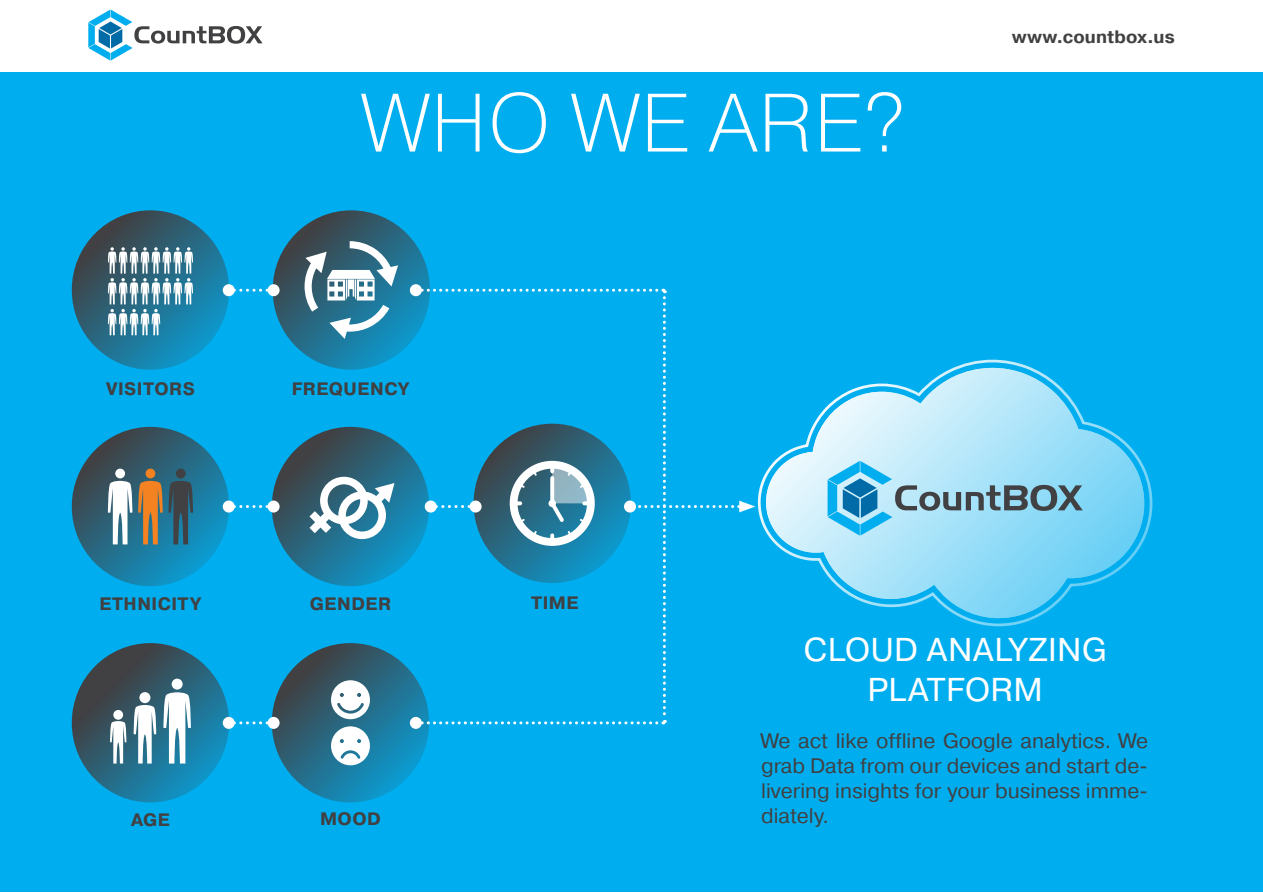
<style>
.page{position:relative;width:1263px;height:893px;background:#fff}
.page>*{position:absolute;margin:0;border:0;box-sizing:border-box;transform-origin:0 0}
.t1{font:82.5px "Pragmatica Light C";color:#fff}
.t2{font:33px/39.6px "Pragmatica C";letter-spacing:.025em;color:#fff;text-align:center}
.t3{font:21px/25.2px "Pragmatica C";color:#414042;text-align:justify}
.t4{font:700 18px "Pragmatica C";letter-spacing:.025em;color:#414042}
.t5{font:700 18px "Pragmatica C";letter-spacing:.005em;color:#414042}
</style>
<div class="page">
<svg style="left:88px;top:10px;width:175px;height:51px"></svg>
<div style="left:0;top:72px;width:1263px;height:820px;background:#00aeef"></div>
<svg style="left:273px;top:210px;width:157px;height:160px;background:#276983"></svg>
<svg style="left:72px;top:427px;width:157px;height:159px;background:#266b86"></svg>
<svg style="left:72px;top:643px;width:157px;height:159px;background:#2c6278"></svg>
<svg style="left:272px;top:427px;width:157px;height:159px;background:#286780"></svg>
<svg style="left:272px;top:643px;width:157px;height:159px;background:#276a85"></svg>
<svg style="left:72px;top:210px;width:157px;height:160px;background:#276a84"></svg>
<svg style="left:304px;top:241px;width:94px;height:98px;background:#6595a8"></svg>
<div style="left:115px;top:469px;width:10px;height:9px;background:#fff;border-radius:50%"></div>
<svg style="left:108px;top:481px;width:24px;height:63px;background:#b6cad3"></svg>
<div style="left:146px;top:469px;width:9px;height:9px;background:#f58220;border-radius:50%"></div>
<svg style="left:138px;top:481px;width:25px;height:63px;background:#a87c49"></svg>
<div style="left:176px;top:469px;width:10px;height:9px;background:#414042;border-radius:50%"></div>
<svg style="left:169px;top:481px;width:24px;height:63px;background:#335564"></svg>
<div style="left:113px;top:710px;width:10px;height:10px;background:#fff;border-radius:50%"></div>
<svg style="left:110px;top:721px;width:16px;height:42px"></svg>
<div style="left:139px;top:692px;width:11px;height:11px;background:#fff;border-radius:50%"></div>
<svg style="left:134px;top:705px;width:22px;height:58px"></svg>
<div style="left:172px;top:679px;width:11px;height:11px;background:#fff;border-radius:50%"></div>
<svg style="left:163px;top:692px;width:28px;height:71px;background:#adccd8"></svg>
<svg style="left:309px;top:477px;width:85px;height:62px;background:#83aab9"></svg>
<svg style="left:331px;top:680px;width:39px;height:39px;background:#c0d0d6"></svg>
<svg style="left:331px;top:726px;width:39px;height:39px;background:#c0d8e1"></svg>
<svg style="left:108px;top:247px;width:85px;height:88px;background:#75a1b3"></svg>
<svg style="left:757px;top:359px;width:396px;height:268px"></svg>
<svg style="left:761px;top:363px;width:388px;height:260px"></svg>
<svg style="left:827px;top:461px;width:256px;height:75px;background:#88c6df"></svg>
<svg style="left:235px;top:505px;width:32px;height:3px"></svg>
<div style="left:268px;top:501px;width:12px;height:12px;background:#fff;border-radius:50%"></div>
<div style="left:223px;top:501px;width:12px;height:12px;background:#fff;border-radius:50%"></div>
<div style="left:410px;top:284px;width:12px;height:12px;background:#fff;border-radius:50%"></div>
<svg style="left:235px;top:289px;width:32px;height:3px"></svg>
<div style="left:268px;top:284px;width:12px;height:12px;background:#fff;border-radius:50%"></div>
<div style="left:223px;top:284px;width:12px;height:12px;background:#fff;border-radius:50%"></div>
<svg style="left:416px;top:289px;width:339px;height:435px"></svg>
<div style="left:410px;top:717px;width:12px;height:12px;background:#fff;border-radius:50%"></div>
<svg style="left:235px;top:721px;width:32px;height:3px"></svg>
<div style="left:268px;top:717px;width:12px;height:12px;background:#fff;border-radius:50%"></div>
<div style="left:223px;top:717px;width:12px;height:12px;background:#fff;border-radius:50%"></div>
<h1 class="t1" style="left:361px;top:77px;width:548px">WHO WE ARE?</h1>
<p class="t5" style="left:1012px;top:26px;width:164px">WWW.COUNTBOX.US</p>
<p class="t4" style="left:106px;top:379px;width:90px">VISITORS</p>
<p class="t4" style="left:292px;top:379px;width:119px">FREQUENCY</p>
<p class="t4" style="left:99px;top:594px;width:104px">ETHNICITY</p>
<p class="t4" style="left:310px;top:594px;width:83px">GENDER</p>
<p class="t4" style="left:531px;top:592px;width:49px">TIME</p>
<p class="t4" style="left:131px;top:810px;width:40px">AGE</p>
<p class="t4" style="left:320px;top:809px;width:62px">MOOD</p>
<h2 class="t2" style="left:804px;top:630px;width:304px">Cloud analyzing platform</h2>
<p class="t3" style="left:761px;top:728px;width:388px">We act like offline Google analytics. We grab Data from our devices and start de&shy;livering insights for your business imme&shy;diately.</p>
</div>
